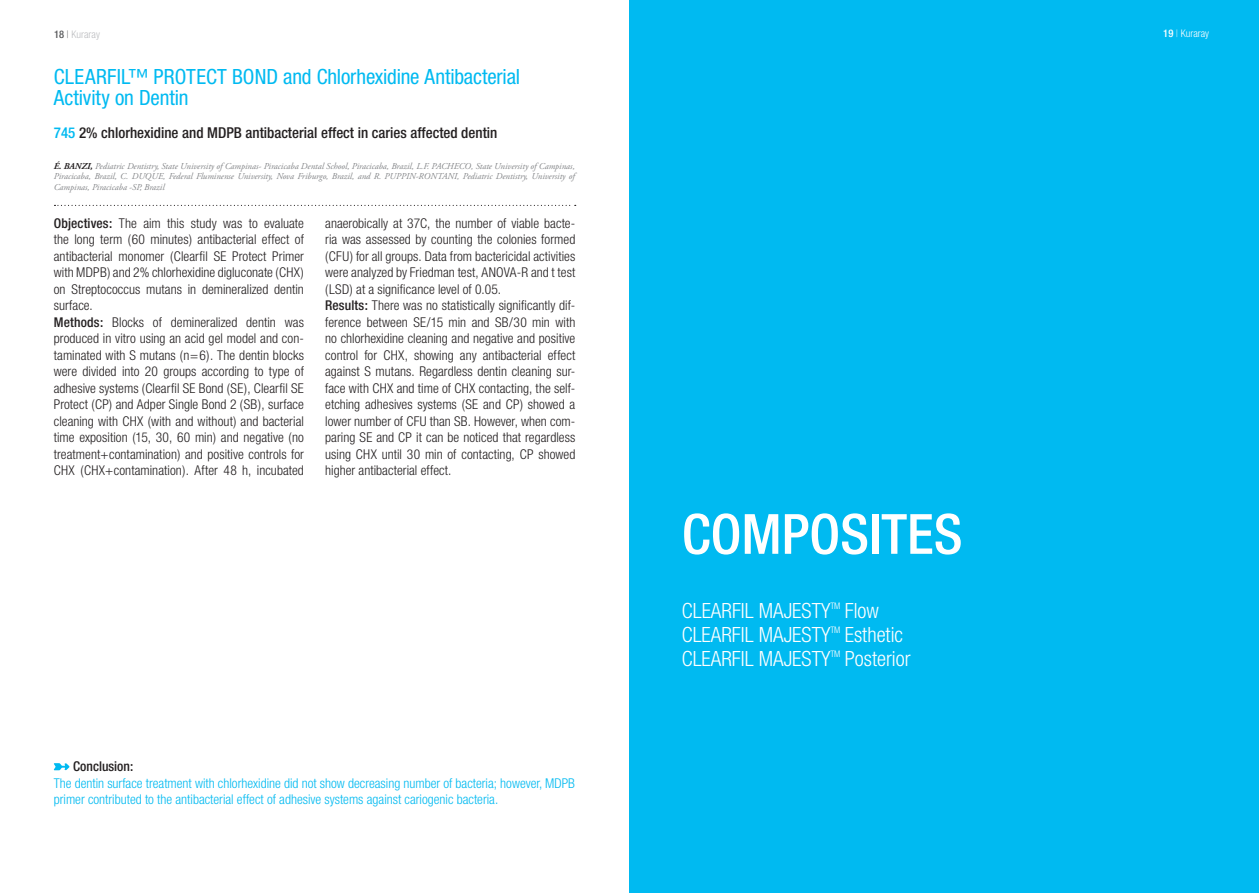
<style>
.page{position:relative;width:1259px;height:893px;background:#fff}
.page>*{position:absolute;margin:0;border:0;box-sizing:border-box;transform-origin:0 0}
.t1{font:500 condensed 55.5px "Helvetica Neue";color:#fff}
.t2{font:300 condensed 21px "Helvetica Neue";color:#fff}
.t3{font:condensed 21px/21px "Helvetica Neue";letter-spacing:-.005em;color:#00baf1}
.t4{font:500 condensed 15px "Helvetica Neue";color:#231f20}
.t5{font:300 condensed 13.5px/16.5px "Helvetica Neue";letter-spacing:.005em;color:#231f20}
.t6{font:300 condensed 13.5px/16.5px "Helvetica Neue";color:#00baf1}
.t7{font:500 condensed 13.5px "Helvetica Neue";color:#231f20}
.t8{font:300 condensed 10.5px "Helvetica Neue";color:#bcbdc0}
.t9{font:300 condensed 10.5px "Helvetica Neue";color:#fff}
.t10{font:italic 9px/10.5px "Adobe Garamond Pro";color:#808285;text-align:justify}
.t11{font:300 condensed 9px "Helvetica Neue";color:#fff}
.s1{font-weight:500;color:#57585a}
.s2{font-weight:100;color:#57585a}
.s3{color:#00baf1}
.s4{font-weight:700;color:#231f20}
.s5{font-weight:500}
.s6{font-weight:100}
</style>
<div class="page">
<svg style="left:54px;top:205px;width:522px;height:1px"></svg>
<svg style="left:54px;top:763px;width:15px;height:7px"></svg>
<div style="left:629px;top:0;width:630px;height:893px;background:#00baf1"></div>
<p class="t8" style="left:54px;top:29px;width:47px"><span class="s1">18</span> <span class="s2">|</span> Kuraray</p>
<h2 class="t3" style="left:54px;top:66px;width:468px">CLEARFIL™ PROTECT BOND and Chlorhexidine Antibacterial<br>Activity on Dentin</h2>
<p class="t4" style="left:54px;top:123px;width:163px"><span class="s3">745</span> 2% chlorhexidine and MDPB</p>
<p class="t4" style="left:245px;top:123px;width:253px">antibacterial effect in caries affected dentin</p>
<p class="t10" style="left:54px;top:161px;width:522px"><span class="s4">É. BANZI,</span> Pediatric Dentistry, State University of Campinas- Piracicaba Dental School, Piracicaba, Brazil, L.F. PACHECO, State University of Campinas, Piracicaba, Brazil, C. DUQUE, Federal Fluminense University, Nova Friburgo, Brazil, and R. PUPPIN-RONTANI, Pediatric Dentistry, University of Campinas, Piracicaba -SP, Brazil</p>
<p class="t5" style="left:325px;top:215px;width:252px">anaerobically at 37C, the number of viable bacte&shy;ria was assessed by counting the colonies formed (CFU) for all groups. Data from bactericidal activities were analyzed by Friedman test, ANOVA-R and t test (LSD) at a significance level of 0.05.<br><span class="s5">Results:</span> There was no statistically significantly dif&shy;ference between SE/15 min and SB/30 min with no chlorhexidine cleaning and negative and positive control for CHX, showing any antibacterial effect against S mutans. Regardless dentin cleaning sur&shy;face with CHX and time of CHX contacting, the self&shy;etching adhesives systems (SE and CP) showed a lower number of CFU than SB. However, when com&shy;paring SE and CP it can be noticed that regardless using CHX until 30 min of contacting, CP showed higher antibacterial effect.</p>
<p class="t5" style="left:54px;top:215px;width:252px"><span class="s5">Objectives:</span> The aim this study was to evaluate the long term (60 minutes) antibacterial effect of antibacterial monomer (Clearfil SE Protect Primer with MDPB) and 2% chlorhexidine digluconate (CHX) on Streptococcus mutans in demineralized dentin surface.<br><span class="s5">Methods:</span> Blocks of demineralized dentin was produced in vitro using an acid gel model and con&shy;taminated with S mutans (n=6). The dentin blocks were divided into 20 groups according to type of adhesive systems (Clearfil SE Bond (SE), Clearfil SE Protect (CP) and Adper Single Bond 2 (SB), surface cleaning with CHX (with and without) and bacterial time exposition (15, 30, 60 min) and negative (no treatment+contamination) and positive controls for CHX (CHX+contamination). After 48 h, incubated</p>
<p class="t7" style="left:73px;top:758px;width:61px">Conclusion:</p>
<p class="t6" style="left:54px;top:775px;width:522px">The dentin surface treatment with chlorhexidine did not show decreasing number of bacteria; however, MDPB primer contributed to the antibacterial effect of adhesive systems against cariogenic bacteria.</p>
<h1 class="t1" style="left:682px;top:501px;width:32px">COMPO</h1>
<h1 class="t1" style="left:840px;top:501px;width:124px">SITES</h1>
<h2 class="t2" style="left:682px;top:599px;width:150px">CLEARFIL MAJESTY</h2>
<p class="t11" style="left:830px;top:601px;width:6px">TM</p>
<h2 class="t2" style="left:845px;top:599px;width:36px">Flow</h2>
<h2 class="t2" style="left:682px;top:623px;width:150px">CLEARFIL MAJESTY</h2>
<p class="t11" style="left:830px;top:625px;width:6px">TM</p>
<h2 class="t2" style="left:845px;top:623px;width:60px">Esthetic</h2>
<h2 class="t2" style="left:682px;top:647px;width:150px">CLEARFIL MAJESTY</h2>
<p class="t11" style="left:830px;top:649px;width:6px">TM</p>
<h2 class="t2" style="left:845px;top:647px;width:67px">Posterior</h2>
<p class="t9" style="left:1163px;top:28px;width:47px"><span class="s5">19</span> <span class="s6">|</span> Kuraray</p>
</div>
